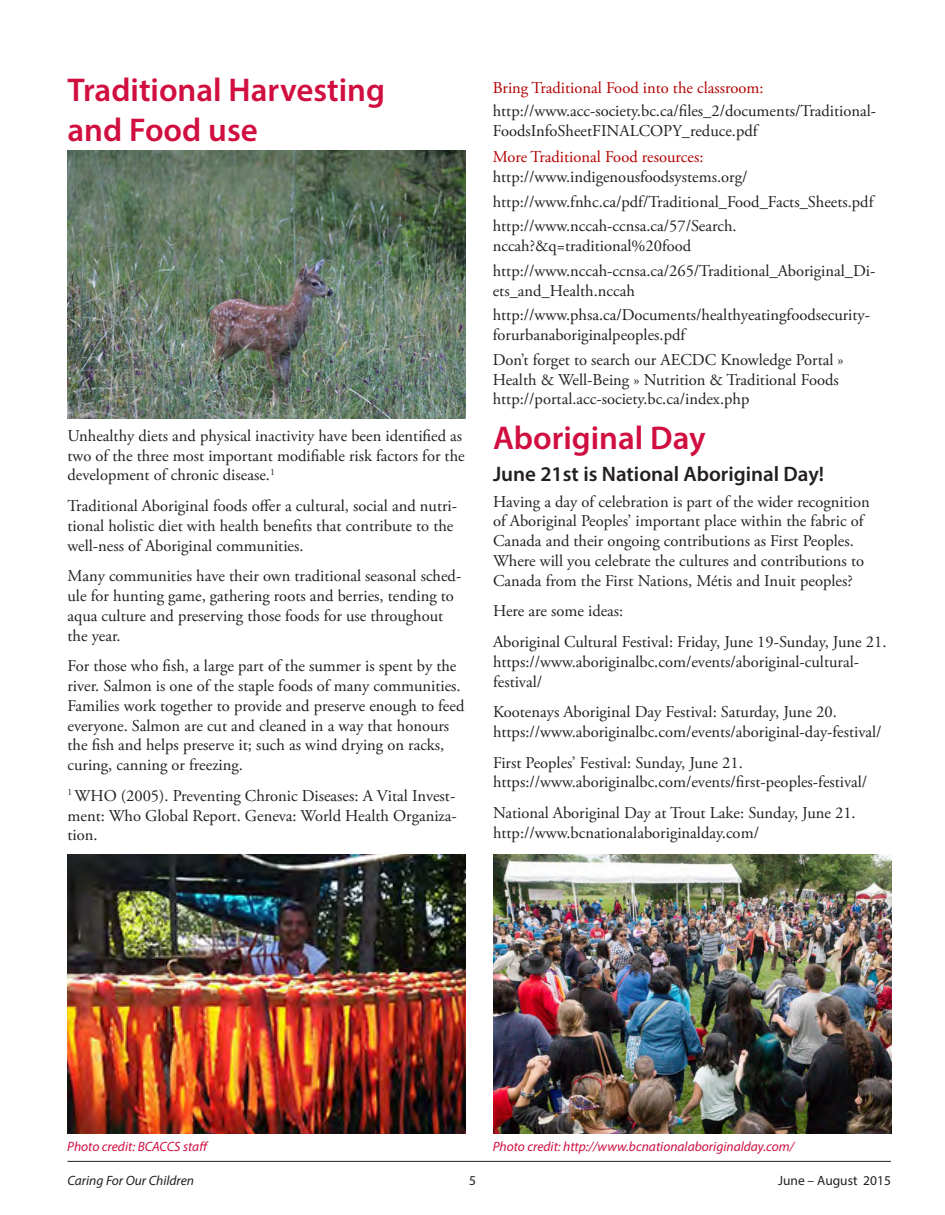
<style>
.page{position:relative;width:945px;height:1215px;background:#fff}
.page>*{position:absolute;margin:0;border:0;box-sizing:border-box;transform-origin:0 0}
.Heading_1{font:600 33px/39.6px "Myriad Pro";color:#d10e40}
.Heading_2{font:600 21px "Myriad Pro";color:#231f20}
.Body_Text{font:16.5px/19.8px "Adobe Garamond Pro";color:#231f20}
.Body_Text-2{font:16.5px "Adobe Garamond Pro";color:#b40000}
.t1{font:italic 13.5px "Myriad Pro";color:#d10e40}
.t2{font:italic 13.5px "Myriad Pro";color:#231f20}
.t3{font:13.5px "Myriad Pro";color:#231f20}
</style>
<div class="page">
<hr style="left:68px;top:1161px;width:823px;height:1px;background:#231f20">
<img style="left:68px;top:855px;width:398px;height:279px">
<img style="left:493px;top:855px;width:398px;height:279px">
<img style="left:68px;top:150px;width:398px;height:268px">
<p class="Heading_1" style="left:68px;top:70px;width:319px">Traditional Harvesting and Food use</p>
<p class="Body_Text" style="left:68px;top:426px;width:399px">Unhealthy diets and physical inactivity have been identified as two of the three most important modifiable risk factors for the development of chronic disease.<sup>1</sup></p>
<p class="Body_Text" style="left:68px;top:496px;width:391px">Traditional Aboriginal foods offer a cultural, social and nutri&shy;tional holistic diet with health benefits that contribute to the well-ness of Aboriginal communities.</p>
<p class="Body_Text" style="left:68px;top:567px;width:395px">Many communities have their own traditional seasonal sched&shy;ule for hunting game, gathering roots and berries, tending to aqua culture and preserving those foods for use throughout the year.</p>
<p class="Body_Text" style="left:68px;top:657px;width:398px">For those who fish, a large part of the summer is spent by the river. Salmon is one of the staple foods of many communities.<br>Families work together to provide and preserve enough to feed everyone. Salmon are cut and cleaned in a way that honours the fish and helps preserve it; such as wind drying on racks, curing, canning or freezing.</p>
<p class="Body_Text" style="left:67px;top:786px;width:391px;text-align:justify"><sup>1</sup> WHO (2005). Preventing Chronic Diseases: A Vital Invest&shy;ment: Who Global Report. Geneva: World Health Organiza&shy;tion.</p>
<p class="Body_Text-2" style="left:493px;top:78px;width:272px">Bring Traditional Food into the classroom:</p>
<p class="Body_Text" style="left:493px;top:101px;width:385px">http://www.acc-society.bc.ca/files_2/documents/Traditional-<br>FoodsInfoSheetFINALCOPY_reduce.pdf</p>
<p class="Body_Text-2" style="left:493px;top:147px;width:212px">More Traditional Food resources:</p>
<p class="Body_Text" style="left:493px;top:168px;width:256px">http://www.indigenousfoodsystems.org/</p>
<p class="Body_Text" style="left:493px;top:192px;width:382px">http://www.fnhc.ca/pdf/Traditional_Food_Facts_Sheets.pdf</p>
<p class="Body_Text" style="left:493px;top:217px;width:245px">http://www.nccah-ccnsa.ca/57/Search. nccah?&amp;q=traditional%20food</p>
<p class="Body_Text" style="left:493px;top:261px;width:384px">http://www.nccah-ccnsa.ca/265/Traditional_Aboriginal_Di&shy;ets_and_Health.nccah</p>
<p class="Body_Text" style="left:493px;top:306px;width:379px">http://www.phsa.ca/Documents/healthyeatingfoodsecurity&shy;forurbanaboriginalpeoples.pdf</p>
<p class="Body_Text" style="left:493px;top:350px;width:353px">Don’t forget to search our AECDC Knowledge Portal »<br>Health &amp; Well-Being » Nutrition &amp; Traditional Foods http://portal.acc-society.bc.ca/index.php</p>
<p class="Heading_1" style="left:493px;top:418px;width:214px">Aboriginal Day</p>
<p class="Heading_2" style="left:493px;top:461px;width:333px">June 21st is National Aboriginal Day!</p>
<p class="Body_Text" style="left:493px;top:492px;width:378px">Having a day of celebration is part of the wider recognition of Aboriginal Peoples’ important place within the fabric of Canada and their ongoing contributions as First Peoples.<br>Where will you celebrate the cultures and contributions to Canada from the First Nations, Métis and Inuit peoples?</p>
<p class="Body_Text" style="left:493px;top:602px;width:132px">Here are some ideas:</p>
<p class="Body_Text" style="left:493px;top:632px;width:395px">Aboriginal Cultural Festival: Friday, June 19-Sunday, June 21.</p>
<p class="Body_Text" style="left:493px;top:652px;width:368px">https://www.aboriginalbc.com/events/aboriginal-cultural&shy;festival/</p>
<p class="Body_Text" style="left:493px;top:703px;width:345px">Kootenays Aboriginal Day Festival: Saturday, June 20.</p>
<p class="Body_Text" style="left:493px;top:722px;width:390px">https://www.aboriginalbc.com/events/aboriginal-day-festival/</p>
<p class="Body_Text" style="left:493px;top:753px;width:251px">First Peoples’ Festival: Sunday, June 21.</p>
<p class="Body_Text" style="left:493px;top:773px;width:376px">https://www.aboriginalbc.com/events/first-peoples-festival/</p>
<p class="Body_Text" style="left:493px;top:803px;width:364px">National Aboriginal Day at Trout Lake: Sunday, June 21.</p>
<p class="Body_Text" style="left:493px;top:823px;width:268px">http://www.bcnationalaboriginalday.com/</p>
<p class="t1" style="left:67px;top:1138px;width:143px">Photo credit: BCACCS staff</p>
<p class="t1" style="left:493px;top:1138px;width:303px">Photo credit: http://www.bcnationalaboriginalday.com/</p>
<p class="t2" style="left:68px;top:1172px;width:128px">Caring For Our Children</p>
<p class="t3" style="left:469px;top:1172px;width:8px">5</p>
<p class="t3" style="left:778px;top:1172px;width:114px">June – August 2015</p>
</div>
